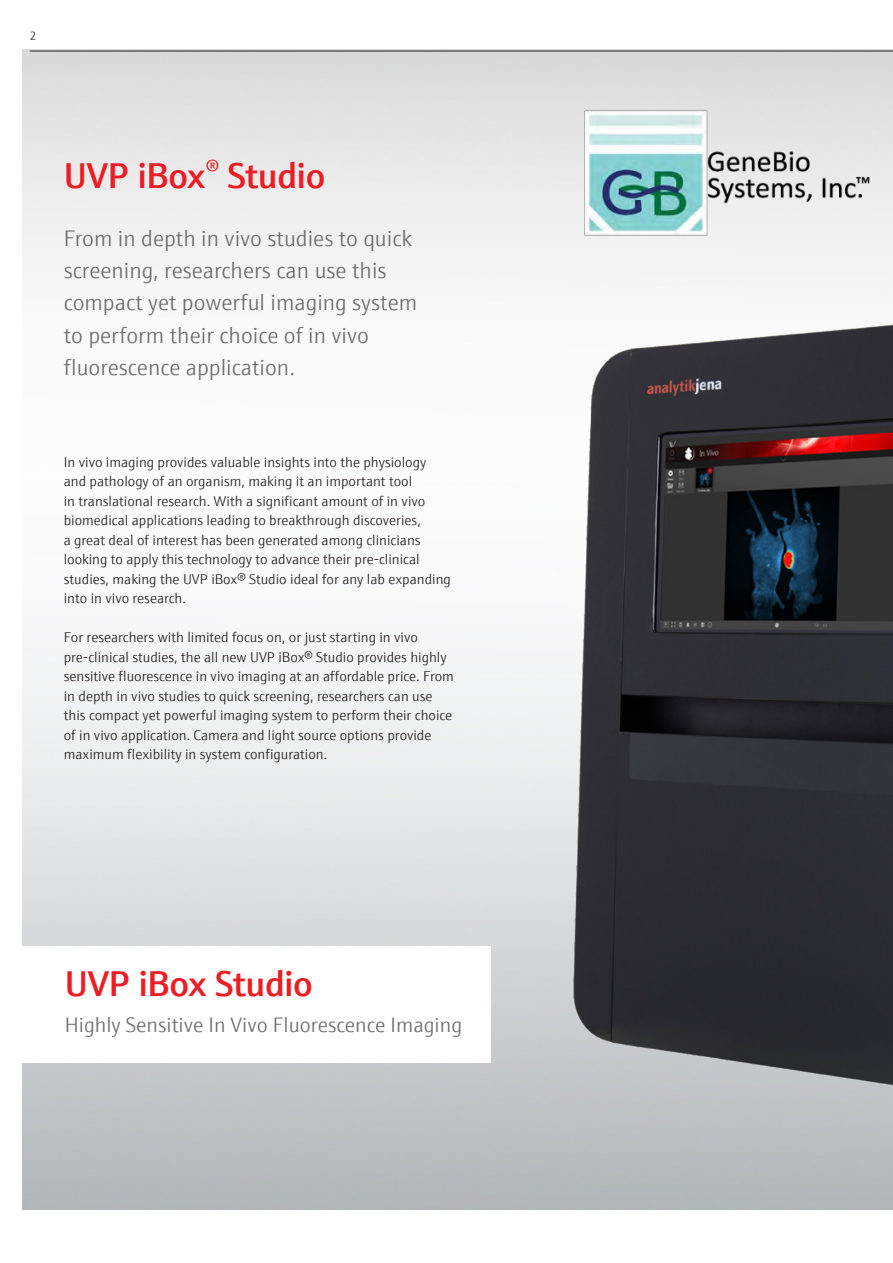
<style>
.page{position:relative;width:893px;height:1263px;background:#fff}
.page>*{position:absolute;margin:0;border:0;box-sizing:border-box;transform-origin:0 0}
.Innenseiten_Einleitu{font:600 36px "E+H Sans";letter-spacing:-.015em;color:#ee1d23}
.Innenseiten_Einleitu-2{font:300 22.5px/32.4px "E+H Sans";color:#6c6d70}
.Innenseiten_Einleitu-3{font:300 21px "E+H Sans";color:#6c6d70}
.Innenseiten_Fließtex{font:300 14.25px/19.5px "E+H Sans";color:#231f20}
.t1{font:300 12px "E+H Sans";color:#231f20}
</style>
<div class="page">
<img style="left:542px;top:259px;width:351px;height:894px">
<hr style="left:30px;top:51px;width:863px;height:1px;background:#231f20">
<img style="left:568px;top:109px;width:305px;height:130px">
<p class="t1" style="left:30px;top:27px;width:8px">2</p>
<p class="Innenseiten_Einleitu" style="left:64px;top:148px;width:263px">UVP iBox<sup>®</sup> Studio</p>
<p class="Innenseiten_Einleitu-2" style="left:64px;top:220px;width:355px">From in depth in vivo studies to quick screening, researchers can use this compact yet powerful imaging system to perform their choice of in vivo fluorescence application.</p>
<p class="Innenseiten_Fließtex" style="left:64px;top:451px;width:389px">In vivo imaging provides valuable insights into the physiology and pathology of an organism, making it an important tool<br>in translational research. With a significant amount of in vivo biomedical applications leading to breakthrough discoveries,<br>a great deal of interest has been generated among clinicians looking to apply this technology to advance their pre-clinical studies, making the UVP iBox® Studio ideal for any lab expanding into in vivo research.</p>
<p class="Innenseiten_Fließtex" style="left:64px;top:626px;width:392px">For researchers with limited focus on, or just starting in vivo pre-clinical studies, the all new UVP iBox® Studio provides highly sensitive fluorescence in vivo imaging at an affordable price. From in depth in vivo studies to quick screening, researchers can use this compact yet powerful imaging system to perform their choice of in vivo application. Camera and light source options provide maximum flexibility in system configuration.</p>
<p class="Innenseiten_Einleitu" style="left:65px;top:956px;width:250px">UVP iBox Studio</p>
<p class="Innenseiten_Einleitu-3" style="left:65px;top:1009px;width:399px">Highly Sensitive In Vivo Fluorescence Imaging</p>
</div>
